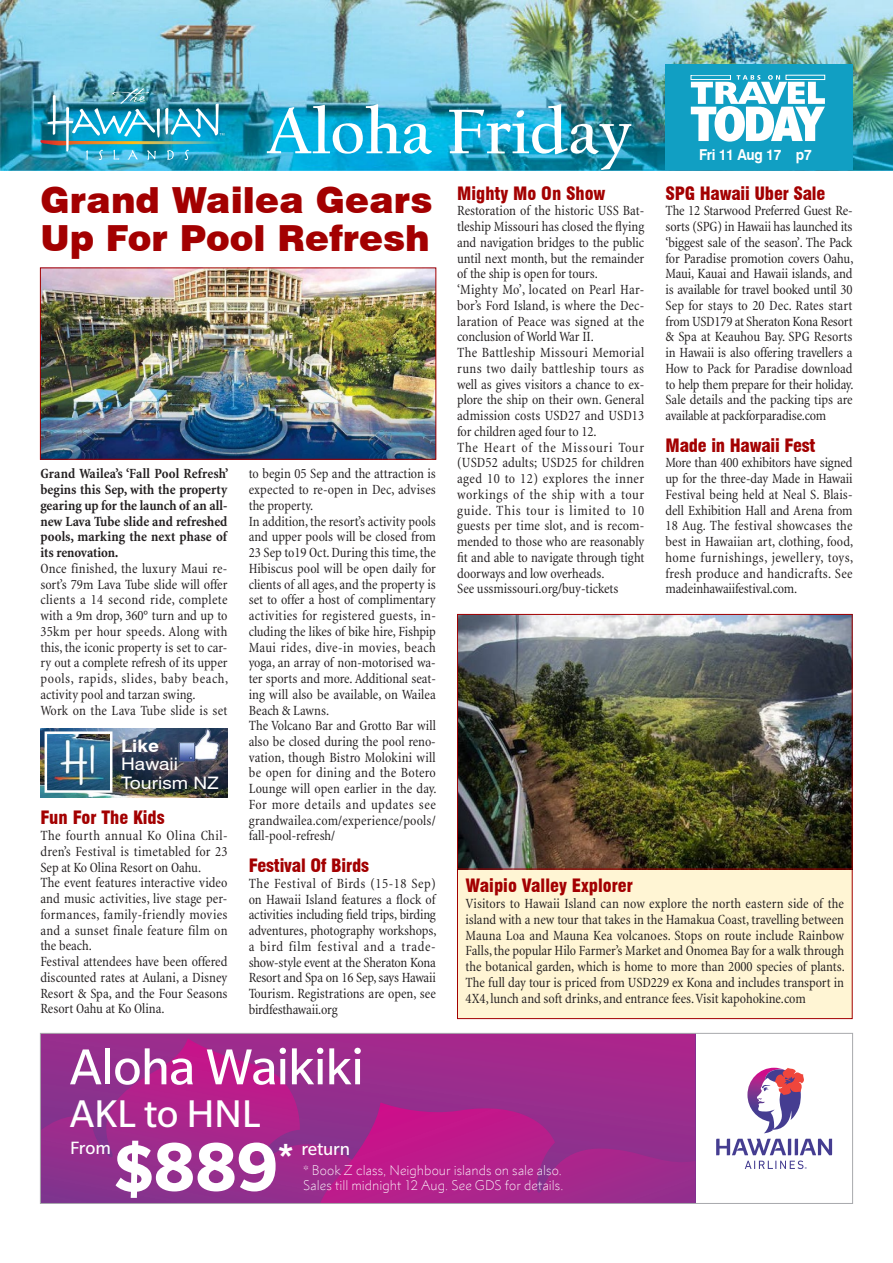
<style>
.page{position:relative;width:893px;height:1263px;background:#fff}
.page>*{position:absolute;margin:0;border:0;box-sizing:border-box;transform-origin:0 0}
.t1{font:700 74.7px "Slate Pro";color:#fff}
.t2{font:700 65.7px "Californian FB";color:#fff}
.t3{font:54.9px "Slate Pro";letter-spacing:-.015em;color:#fff}
.t4{font:42px "Slate Pro";letter-spacing:-.01em;color:#fff}
.t5{font:900 36px/37.5px "Swiss 721 BT";color:#a30001}
.t6{font:19.35px "Slate Pro";letter-spacing:-.01em;color:#fff}
.t7{font:900 condensed 18px "Swiss 721 BT";letter-spacing:-.01em;color:#a30001}
.t8{font:17.25px/18.6px "Swiss 721 BT";color:#fff;scale:1.11 1}
.t9{font:700 17.25px "Swiss 721 BT";color:#fff;scale:1.11 1}
.t10{font:700 15px "Swiss 721 BT";letter-spacing:-.02em;color:#fff;scale:.92 1}
.t11{font:condensed 14.25px/15.8px "Minion";color:#231f20;text-align:justify}
.t12{font:700 condensed 14.25px/15.8px "Minion";color:#231f20;text-align:justify}
.t13{font:300 12.75px/15px "Metro Nova Hawaiian";letter-spacing:.005em;color:#fff}
.t14{font:10.5px "Metro Nova Hawaiian";letter-spacing:.015em;color:#fff;scale:1.05 1}
.t15{font:700 7.95px "Gill Sans";letter-spacing:.1em;color:#fff}
</style>
<div class="page">
<div style="left:457px;top:850px;width:396px;height:169px;background:#fff5d4;border:1px solid #a30001"></div>
<img style="left:0;top:0;width:893px;height:170px">
<img style="left:40px;top:728px;width:187px;height:69px">
<img style="left:49px;top:735px;width:59px;height:54px">
<div style="left:45px;top:731px;width:67px;height:62px;border:3px solid #fff"></div>
<img style="left:179px;top:728px;width:43px;height:36px">
<img style="left:40px;top:88px;width:185px;height:72px">
<div style="left:665px;top:64px;width:188px;height:106px;background:#119fc3"></div>
<svg style="left:691px;top:75px;width:134px;height:67px"></svg>
<div style="left:691px;top:75px;width:40px;height:5px;border:1px solid #fff"></div>
<div style="left:786px;top:75px;width:39px;height:5px;border:1px solid #fff"></div>
<svg style="left:42px;top:1035px;width:653px;height:65px;background:#a1298c"></svg>
<svg style="left:42px;top:1038px;width:354px;height:164px;background:#9c2a8c"></svg>
<svg style="left:320px;top:1100px;width:375px;height:102px;background:#a7258c"></svg>
<svg style="left:716px;top:1139px;width:116px;height:30px"></svg>
<svg style="left:747px;top:1068px;width:57px;height:65px"></svg>
<div style="left:40px;top:1033px;width:813px;height:171px;border:1px solid #a8a9ad"></div>
<img style="left:459px;top:616px;width:392px;height:251px">
<div style="left:457px;top:614px;width:396px;height:255px;border:1px solid #a30001"></div>
<img style="left:42px;top:269px;width:392px;height:189px">
<div style="left:40px;top:267px;width:396px;height:193px;border:1px solid #a30001"></div>
<h2 class="t2" style="left:266px;top:95px;width:367px">Aloha Friday</h2>
<p class="t15" style="left:692px;top:148px;width:134px">Incorporating Tabs On Travel</p>
<p class="t10" style="left:699px;top:146px;width:124px">Fri 11 Aug 17 p7</p>
<h3 class="t5" style="left:40px;top:181px;width:393px">Grand Wailea Gears<br>Up For Pool Refresh</h3>
<p class="t7" style="left:457px;top:182px;width:150px">Mighty Mo On Show</p>
<p class="t7" style="left:665px;top:182px;width:162px">SPG Hawaii Uber Sale</p>
<p class="t11" style="left:665px;top:203px;width:189px">The 12 Starwood Preferred Guest Re&shy;sorts (SPG) in Hawaii has launched its ‘biggest sale of the season’. The Pack for Paradise promotion covers Oahu, Maui, Kauai and Hawaii islands, and is available for travel booked until 30<br>Sep for stays to 20 Dec. Rates start from USD179 at Sheraton Kona Resort &amp; Spa at Keauhou Bay. SPG Resorts in Hawaii is also offering travellers a How to Pack for Paradise download to help them prepare for their holiday.<br>Sale details and the packing tips are available at packforparadise.com</p>
<p class="t7" style="left:665px;top:434px;width:152px">Made in Hawaii Fest</p>
<p class="t11" style="left:665px;top:455px;width:189px">More than 400 exhibitors have signed up for the three-day Made in Hawaii Festival being held at Neal S. Blais&shy;dell Exhibition Hall and Arena from 18 Aug. The festival showcases the best in Hawaiian art, clothing, food, home furnishings, jewellery, toys, fresh produce and handicrafts. See madeinhawaiifestival.com.</p>
<p class="t11" style="left:457px;top:203px;width:189px;text-align:left">Restoration of the historic USS Bat&shy;tleship Missouri has closed the flying and navigation bridges to the public until next month, but the remainder of the ship is open for tours.<br>‘Mighty Mo’, located on Pearl Har&shy;bor’s Ford Island, is where the Dec&shy;laration of Peace was signed at the conclusion of World War II.<br>The Battleship Missouri Memorial runs two daily battleship tours as well as gives visitors a chance to ex&shy;plore the ship on their own. General admission costs USD27 and USD13 for children aged four to 12.<br>The Heart of the Missouri Tour (USD52 adults; USD25 for children aged 10 to 12) explores the inner workings of the ship with a tour guide. This tour is limited to 10 guests per time slot, and is recom&shy;mended to those who are reasonably fit and able to navigate through tight doorways and low overheads.<br>See ussmissouri.org/buy-tickets</p>
<p class="t11" style="left:249px;top:466px;width:189px;text-align:left">to begin 05 Sep and the attraction is expected to re-open in Dec, advises the property.<br>In addition, the resort’s activity pools and upper pools will be closed from 23 Sep to19 Oct. During this time, the Hibiscus pool will be open daily for clients of all ages, and the property is set to offer a host of complimentary activities for registered guests, in&shy;cluding the likes of bike hire, Fishpip Maui rides, dive-in movies, beach yoga, an array of non-motorised wa&shy;ter sports and more. Additional seat&shy;ing will also be available, on Wailea Beach &amp; Lawns.<br>The Volcano Bar and Grotto Bar will also be closed during the pool reno&shy;vation, though Bistro Molokini will be open for dining and the Botero Lounge will open earlier in the day.<br>For more details and updates see grandwailea.com/experience/pools/ fall-pool-refresh/</p>
<p class="t7" style="left:249px;top:855px;width:122px">Festival Of Birds</p>
<p class="t11" style="left:249px;top:876px;width:189px">The Festival of Birds (15-18 Sep) on Hawaii Island features a flock of activities including field trips, birding adventures, photography workshops, a bird film festival and a trade&shy;show-style event at the Sheraton Kona Resort and Spa on 16 Sep, says Hawaii Tourism. Registrations are open, see birdfesthawaii.org</p>
<p class="t12" style="left:40px;top:466px;width:189px">Grand Wailea’s ‘Fall Pool Refresh’ begins this Sep, with the property gearing up for the launch of an all&shy;new Lava Tube slide and refreshed pools, marking the next phase of its renovation.</p>
<p class="t11" style="left:40px;top:561px;width:189px;text-align:left">Once finished, the luxury Maui re&shy;sort’s 79m Lava Tube slide will offer clients a 14 second ride, complete with a 9m drop, 360° turn and up to 35km per hour speeds. Along with this, the iconic property is set to car&shy;ry out a complete refresh of its upper pools, rapids, slides, baby beach, activity pool and tarzan swing.<br>Work on the Lava Tube slide is set</p>
<p class="t9" style="left:121px;top:735px;width:35px">Like</p>
<p class="t8" style="left:121px;top:755px;width:89px">Hawaii<br>Tourism NZ</p>
<p class="t7" style="left:40px;top:807px;width:126px">Fun For The Kids</p>
<p class="t11" style="left:40px;top:828px;width:189px;text-align:left">The fourth annual Ko Olina Chil&shy;dren’s Festival is timetabled for 23<br>Sep at Ko Olina Resort on Oahu.<br>The event features interactive video and music activities, live stage per&shy;formances, family-friendly movies and a sunset finale feature film on the beach.<br>Festival attendees have been offered discounted rates at Aulani, a Disney<br>Resort &amp; Spa, and the Four Seasons<br>Resort Oahu at Ko Olina.</p>
<p class="t7" style="left:466px;top:875px;width:169px">Waipio Valley Explorer</p>
<p class="t11" style="left:466px;top:896px;width:381px">Visitors to Hawaii Island can now explore the north eastern side of the island with a new tour that takes in the Hamakua Coast, travelling between Mauna Loa and Mauna Kea volcanoes. Stops on route include Rainbow Falls, the popular Hilo Farmer’s Market and Onomea Bay for a walk through the botanical garden, which is home to more than 2000 species of plants.<br>The full day tour is priced from USD229 ex Kona and includes transport in 4X4, lunch and soft drinks, and entrance fees. Visit kapohokine.com</p>
<h3 class="t3" style="left:70px;top:1038px;width:295px">Aloha Waikiki</h3>
<h3 class="t4" style="left:70px;top:1092px;width:192px">AKL to HNL</h3>
<h1 class="t1" style="left:113px;top:1125px;width:183px">$889<sup>*</sup></h1>
<h3 class="t6" style="left:70px;top:1137px;width:42px">From</h3>
<p class="t14" style="left:117px;top:1180px;width:145px">*For full details see your GDS.</p>
<h3 class="t6" style="left:301px;top:1138px;width:50px">return</h3>
<p class="t13" style="left:303px;top:1162px;width:262px">* Book Z class, Neighbour islands on sale also.<br>Sales till midnight 12 Aug. See GDS for details.</p>
</div>
